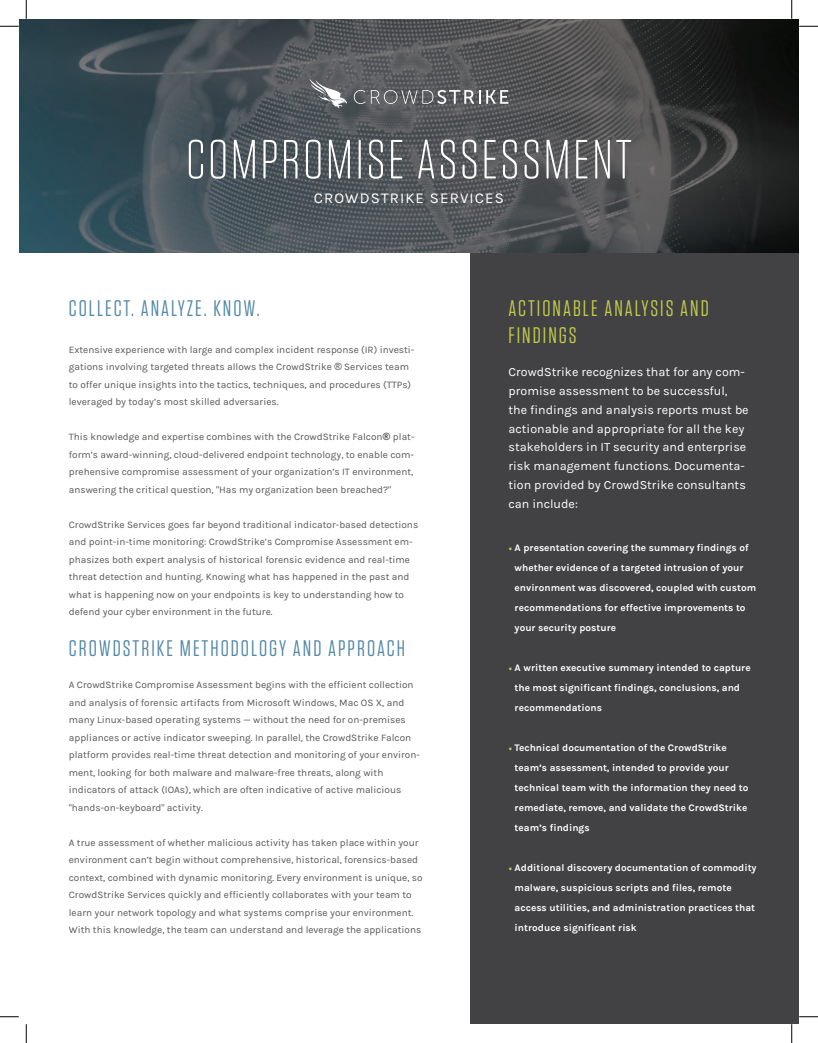
<style>
.page{position:relative;width:818px;height:1043px;background:#fff}
.page>*{position:absolute;margin:0;border:0;box-sizing:border-box;transform-origin:0 0}
.t1{font:300 55px "Tungsten Rounded";letter-spacing:.05em;color:#fff}
.t2{font:22.5px "Tungsten";letter-spacing:.09em;color:#5388a8}
.t3{font:22.5px/27px "Tungsten";letter-spacing:.09em;color:#c3cb4b}
.t4{font:15px "Karla";letter-spacing:.075em;color:#fff}
.t5{font:12.5px/18.8px "Karla";color:#fff}
.t6{font:10px/17.5px "Karla";color:#585857}
.t7{font:700 10px/20px "Karla";color:#fff}
.s1{font-family:"Arial"}
.s2{font-family:"Arial";font-weight:900}
.s3{font-family:"Minion Pro";font-weight:400;color:#c3cb4b}
</style>
<div class="page">
<img style="left:19px;top:19px;width:779px;height:234px">
<div style="left:444px;top:253px;width:354px;height:770px;background:#424244"></div>
<div style="left:19px;top:253px;width:451px;height:770px;background:#fff"></div>
<svg style="left:309px;top:79px;width:38px;height:29px"></svg>
<svg style="left:354px;top:90px;width:126px;height:14px;background:#797b7d"></svg>
<svg style="left:486px;top:90px;width:22px;height:14px"></svg>
<svg style="left:0;top:25px;width:19px;height:2px"></svg>
<svg style="left:799px;top:25px;width:19px;height:2px"></svg>
<svg style="left:0;top:1016px;width:19px;height:1px"></svg>
<svg style="left:799px;top:1016px;width:19px;height:1px"></svg>
<svg style="left:25px;top:0;width:2px;height:19px"></svg>
<svg style="left:25px;top:1024px;width:2px;height:18px"></svg>
<svg style="left:791px;top:0;width:1px;height:19px"></svg>
<svg style="left:791px;top:1024px;width:1px;height:18px"></svg>
<p class="t1" style="left:186px;top:131px;width:447px">COMPROMISE ASSESSMENT</p>
<p class="t4" style="left:314px;top:189px;width:191px">CROWDSTRIKE SERVICES</p>
<p class="t2" style="left:69px;top:297px;width:192px">COLLECT. ANALYZE. KNOW.</p>
<p class="t6" style="left:69px;top:340px;width:347px">Extensive experience with large and complex incident response (IR) investi&shy;gations involving targeted threats allows the CrowdStrike <span class="s1">®</span> Services team to offer unique insights into the tactics, techniques, and procedures (TTPs) leveraged by today’s most skilled adversaries.</p>
<p class="t6" style="left:69px;top:428px;width:347px">This knowledge and expertise combines with the CrowdStrike Falcon<span class="s2">®</span> plat&shy;form’s award-winning, cloud-delivered endpoint technology, to enable com&shy;prehensive compromise assessment of your organization’s IT environment, answering the critical question, "Has my organization been breached?"</p>
<p class="t6" style="left:69px;top:515px;width:351px">CrowdStrike Services goes far beyond traditional indicator-based detections and point-in-time monitoring: CrowdStrike’s Compromise Assessment em&shy;phasizes both expert analysis of historical forensic evidence and real-time threat detection and hunting. Knowing what has happened in the past and what is happening now on your endpoints is key to understanding how to defend your cyber environment in the future.</p>
<p class="t2" style="left:69px;top:637px;width:338px">CROWDSTRIKE METHODOLOGY AND APPROACH</p>
<p class="t6" style="left:69px;top:676px;width:352px">A CrowdStrike Compromise Assessment begins with the efficient collection and analysis of forensic artifacts from Microsoft Windows, Mac OS X, and many Linux-based operating systems — without the need for on-premises appliances or active indicator sweeping. In parallel, the CrowdStrike Falcon platform provides real-time threat detection and monitoring of your environ&shy;ment, looking for both malware and malware-free threats, along with</p>
<p class="t6" style="left:69px;top:781px;width:334px">indicators of attack (IOAs), which are often indicative of active malicious "hands-on-keyboard" activity.</p>
<p class="t6" style="left:69px;top:833px;width:355px">A true assessment of whether malicious activity has taken place within your environment can’t begin without comprehensive, historical, forensics-based context, combined with dynamic monitoring. Every environment is unique, so CrowdStrike Services quickly and efficiently collaborates with your team to learn your network topology and what systems comprise your environment.<br>With this knowledge, the team can understand and leverage the applications</p>
<p class="t3" style="left:508px;top:295px;width:202px">ACTIONABLE ANALYSIS AND<br>FINDINGS</p>
<p class="t5" style="left:508px;top:363px;width:242px">CrowdStrike recognizes that for any com&shy;promise assessment to be successful, the findings and analysis reports must be actionable and appropriate for all the key stakeholders in IT security and enterprise risk management functions. Documenta&shy;tion provided by CrowdStrike consultants can include:</p>
<p class="t7" style="left:514px;top:537px;width:243px;text-indent:-6px"><span class="s3">•</span> A presentation covering the summary findings of whether evidence of a targeted intrusion of your environment was discovered, coupled with custom recommendations for effective improvements to your security posture</p>
<p class="t7" style="left:514px;top:657px;width:237px;text-indent:-6px"><span class="s3">•</span> A written executive summary intended to capture the most significant findings, conclusions, and recommendations</p>
<p class="t7" style="left:514px;top:737px;width:235px;text-indent:-6px"><span class="s3">•</span> Technical documentation of the CrowdStrike team’s assessment, intended to provide your technical team with the information they need to remediate, remove, and validate the CrowdStrike team’s findings</p>
<p class="t7" style="left:514px;top:857px;width:243px;text-indent:-6px"><span class="s3">•</span> Additional discovery documentation of commodity malware, suspicious scripts and files, remote access utilities, and administration practices that introduce significant risk</p>
</div>
